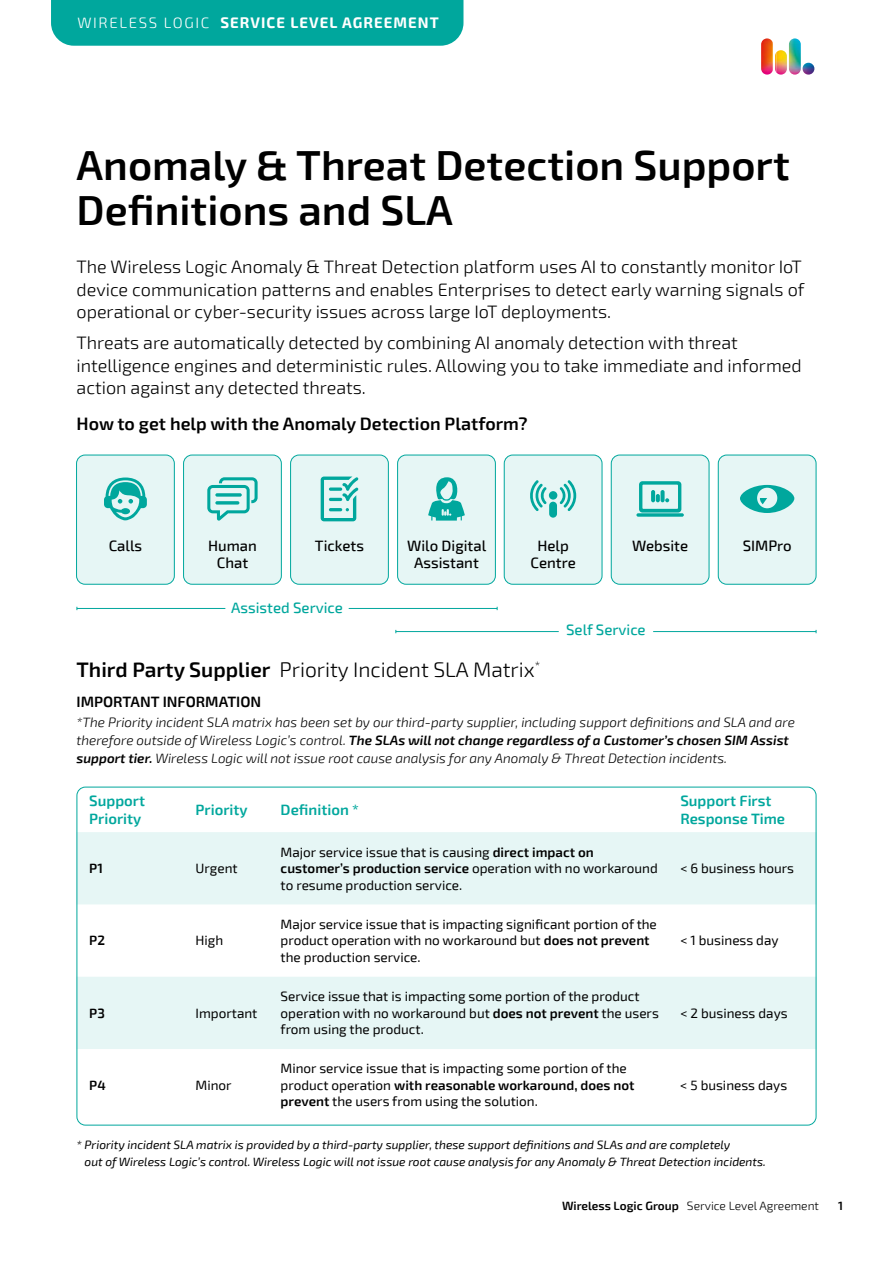
<style>
.page{position:relative;width:893px;height:1263px;background:#fff}
.page>*{position:absolute;margin:0;border:0;box-sizing:border-box;transform-origin:0 0}
.t1{font:600 42px/45px "Exo 2";color:#000}
.t2{font:300 21px "Exo 2";color:#000}
.t3{font:300 18px/22.5px "Exo 2";color:#000}
.t4{font:600 18px "Exo 2";color:#000}
.t5{font:500 15px/16.5px "Exo 2";color:#000;text-align:center}
.t6{font:600 15px/18px "Exo 2";color:#00a79d}
.t7{font:700 15px "Exo 2";letter-spacing:.07em;color:#fff}
.t8{font:500 15px "Exo 2";color:#00a79d}
.t9{font:600 15px "Exo 2";color:#000}
.t10{font:13.5px/16.5px "Exo 2";color:#000}
.t11{font:italic 300 13.5px/18px "Exo 2";color:#000}
.t12{font:600 13.5px "Exo 2";color:#000}
.t13{font:italic 12px/16.5px "Exo 2";color:#000}
.t14{font:300 12px "Exo 2";color:#000}
.t15{font:600 12px "Exo 2";color:#000}
.s1{font-weight:300}
.s2{font-weight:600}
</style>
<div class="page">
<div style="left:51px;top:0;width:412px;height:46px;background:#00a79d"></div>
<img style="left:761px;top:38px;width:12px;height:37px">
<img style="left:789px;top:38px;width:14px;height:37px">
<img style="left:772px;top:42px;width:4px;height:29px">
<svg style="left:803px;top:63px;width:5px;height:3px"></svg>
<svg style="left:79px;top:832px;width:735px;height:217px;fill:#e6f6f5"></svg>
<div style="left:77px;top:455px;width:97px;height:129px;background:#e6f6f5;border-radius:9px"></div>
<div style="left:76px;top:455px;width:99px;height:130px;border:1px solid #00a79d;border-radius:9px"></div>
<div style="left:184px;top:455px;width:97px;height:129px;background:#e6f6f5;border-radius:9px"></div>
<div style="left:183px;top:455px;width:99px;height:130px;border:1px solid #00a79d;border-radius:9px"></div>
<div style="left:291px;top:455px;width:97px;height:129px;background:#e6f6f5;border-radius:9px"></div>
<div style="left:290px;top:455px;width:99px;height:130px;border:1px solid #00a79d;border-radius:9px"></div>
<div style="left:398px;top:455px;width:97px;height:129px;background:#e6f6f5;border-radius:9px"></div>
<div style="left:397px;top:455px;width:99px;height:130px;border:1px solid #00a79d;border-radius:9px"></div>
<div style="left:504px;top:455px;width:98px;height:129px;background:#e6f6f5;border-radius:9px"></div>
<div style="left:504px;top:455px;width:98px;height:130px;border:1px solid #00a79d;border-radius:9px"></div>
<div style="left:611px;top:455px;width:98px;height:129px;background:#e6f6f5;border-radius:9px"></div>
<div style="left:611px;top:455px;width:98px;height:130px;border:1px solid #00a79d;border-radius:9px"></div>
<div style="left:718px;top:455px;width:98px;height:129px;background:#e6f6f5;border-radius:9px"></div>
<div style="left:718px;top:455px;width:98px;height:130px;border:1px solid #00a79d;border-radius:9px"></div>
<hr style="left:77px;top:608px;width:148px;height:1px;background:#00a79d">
<hr style="left:349px;top:608px;width:148px;height:1px;background:#00a79d">
<hr style="left:653px;top:631px;width:163px;height:1px;background:#00a79d">
<hr style="left:396px;top:631px;width:163px;height:1px;background:#00a79d">
<svg style="left:104px;top:477px;width:43px;height:43px"></svg>
<svg style="left:740px;top:485px;width:54px;height:28px"></svg>
<svg style="left:530px;top:480px;width:46px;height:38px"></svg>
<svg style="left:321px;top:476px;width:37px;height:45px"></svg>
<svg style="left:207px;top:477px;width:51px;height:44px"></svg>
<svg style="left:428px;top:477px;width:37px;height:44px"></svg>
<svg style="left:636px;top:513px;width:48px;height:4px"></svg>
<svg style="left:639px;top:481px;width:42px;height:31px"></svg>
<svg style="left:651px;top:490px;width:4px;height:12px"></svg>
<div style="left:660px;top:490px;width:5px;height:12px;background:#00a79d;border-radius:2px"></div>
<p class="t7" style="left:77px;top:13px;width:363px"><span class="s1">WIRELESS LOGIC</span> SERVICE LEVEL AGREEMENT</p>
<h1 class="t1" style="left:77px;top:144px;width:715px">Anomaly &amp; Threat Detection Support<br>Definitions and SLA</h1>
<p class="t3" style="left:77px;top:256px;width:729px">The Wireless Logic Anomaly &amp; Threat Detection platform uses AI to constantly monitor IoT device communication patterns and enables Enterprises to detect early warning signals of operational or cyber-security issues across large IoT deployments.</p>
<h3 class="t3" style="left:77px;top:332px;width:727px">Threats are automatically detected by combining AI anomaly detection with threat intelligence engines and deterministic rules. Allowing you to take immediate and informed action against any detected threats.</h3>
<h3 class="t4" style="left:77px;top:413px;width:453px">How to get help with the Anomaly Detection Platform?</h3>
<p class="t5" style="left:109px;top:538px;width:35px">Calls</p>
<p class="t5" style="left:208px;top:538px;width:50px">Human<br>Chat</p>
<p class="t5" style="left:315px;top:538px;width:50px">Tickets</p>
<p class="t5" style="left:407px;top:538px;width:81px">Wilo Digital<br>Assistant</p>
<p class="t5" style="left:530px;top:538px;width:47px">Help<br>Centre</p>
<p class="t5" style="left:632px;top:538px;width:58px">Website</p>
<p class="t5" style="left:743px;top:538px;width:51px">SIMPro</p>
<p class="t8" style="left:231px;top:599px;width:113px">Assisted Service</p>
<p class="t8" style="left:566px;top:621px;width:81px">Self Service</p>
<h2 class="t2" style="left:77px;top:658px;width:465px"><span class="s2">Third Party Supplier</span> Priority Incident SLA Matrix<sup>*</sup></h2>
<p class="t9" style="left:77px;top:693px;width:186px">IMPORTANT INFORMATION</p>
<p class="t11" style="left:77px;top:713px;width:720px">*The Priority incident SLA matrix has been set by our third-party supplier, including support definitions and SLA and are therefore outside of Wireless Logic’s control. <span class="s2">The SLAs will not change regardless of a Customer’s chosen SIM Assist support tier.</span> Wireless Logic will not issue root cause analysis for any Anomaly &amp; Threat Detection incidents.</p>
<p class="t6" style="left:89px;top:792px;width:57px">Support<br>Priority</p>
<p class="t6" style="left:196px;top:801px;width:54px">Priority</p>
<p class="t6" style="left:281px;top:801px;width:80px">Definition *</p>
<p class="t6" style="left:680px;top:792px;width:106px">Support First<br>Response Time</p>
<p class="t12" style="left:89px;top:860px;width:15px">P1</p>
<p class="t10" style="left:196px;top:860px;width:44px">Urgent</p>
<p class="t10" style="left:281px;top:844px;width:379px">Major service issue that is causing <span class="s2">direct impact on customer’s production service</span> operation with no workaround to resume production service.</p>
<p class="t10" style="left:680px;top:860px;width:115px">&lt; 6 business hours</p>
<p class="t12" style="left:89px;top:932px;width:17px">P2</p>
<p class="t10" style="left:196px;top:932px;width:29px">High</p>
<p class="t10" style="left:281px;top:916px;width:378px">Major service issue that is impacting significant portion of the product operation with no workaround but <span class="s2">does not prevent </span>the production service.</p>
<p class="t10" style="left:680px;top:932px;width:100px">&lt; 1 business day</p>
<p class="t12" style="left:89px;top:1005px;width:17px">P3</p>
<p class="t10" style="left:196px;top:1005px;width:63px">Important</p>
<p class="t10" style="left:281px;top:988px;width:380px">Service issue that is impacting some portion of the product operation with no workaround but <span class="s2">does not prevent</span> the users from using the product.</p>
<p class="t10" style="left:680px;top:1005px;width:109px">&lt; 2 business days</p>
<p class="t12" style="left:89px;top:1077px;width:18px">P4</p>
<p class="t10" style="left:196px;top:1077px;width:38px">Minor</p>
<p class="t10" style="left:281px;top:1061px;width:356px">Minor service issue that is impacting some portion of the product operation <span class="s2">with reasonable workaround, does not prevent</span> the users from using the solution.</p>
<p class="t10" style="left:680px;top:1077px;width:108px">&lt; 5 business days</p>
<p class="t13" style="left:85px;top:1137px;width:683px;text-indent:-8px">* Priority incident SLA matrix is provided by a third-party supplier, these support definitions and SLAs and are completely<br>out of Wireless Logic’s control. Wireless Logic will not issue root cause analysis for any Anomaly &amp; Threat Detection incidents.</p>
<p class="t14" style="left:562px;top:1199px;width:258px"><span class="s2">Wireless Logic Group</span> Service Level Agreement</p>
<p class="t15" style="left:838px;top:1199px;width:6px">1</p>
</div>
